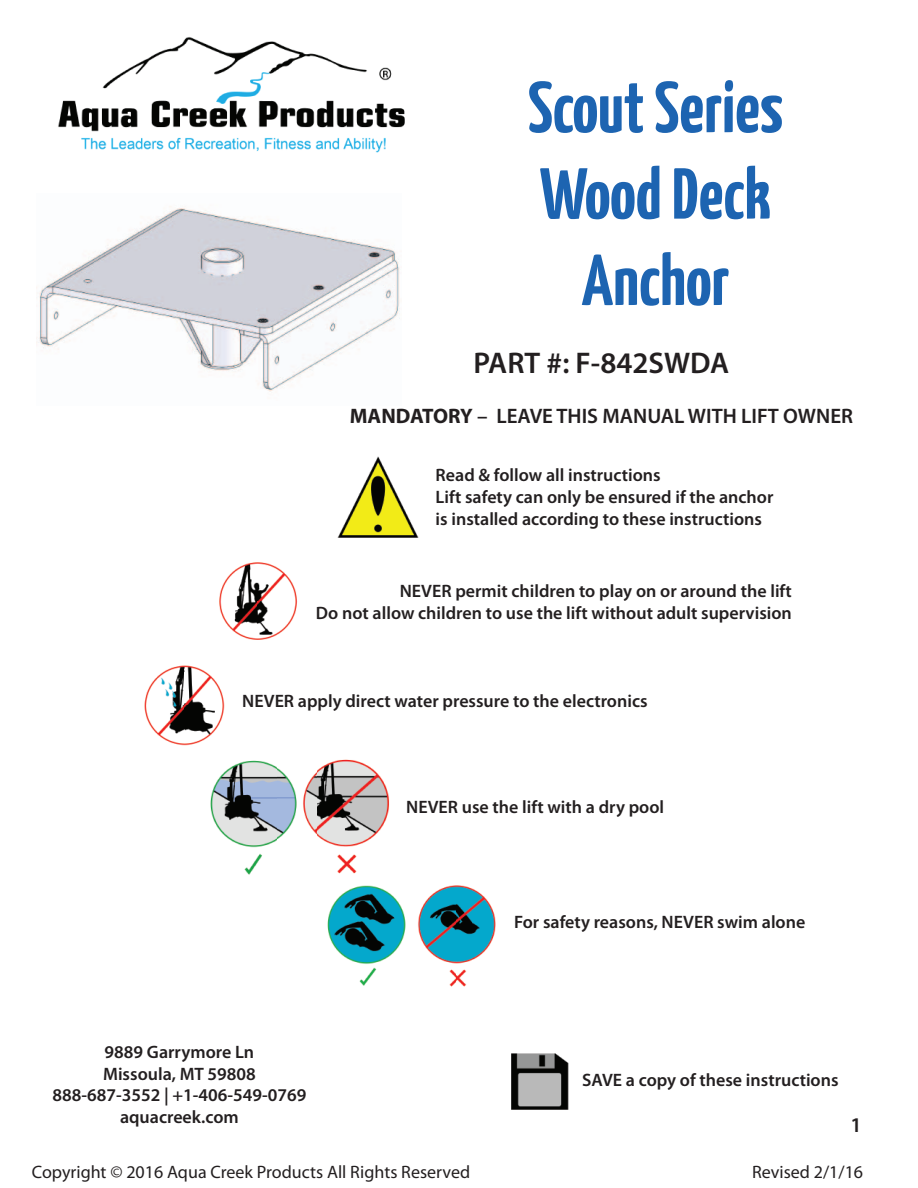
<style>
.page{position:relative;width:918px;height:1188px;background:#fff}
.page>*{position:absolute;margin:0;border:0;box-sizing:border-box;transform-origin:0 0}
.t1{font:700 72px/86.4px "Yanone Kaffeesatz";color:#1d64b1;text-align:center}
.t2{font:600 30px "Myriad Pro";color:#231f20}
.t3{font:600 21px "Myriad Pro";color:#231f20}
.t4{font:600 18px/21.6px "Myriad Pro";color:#231f20}
.t5{font:18px "Myriad Pro";color:#231f20}
.s1{font-weight:700}
</style>
<div class="page">
<img style="left:58px;top:37px;width:347px;height:116px">
<img style="left:38px;top:206px;width:362px;height:186px">
<img style="left:219px;top:562px;width:79px;height:78px">
<img style="left:144px;top:665px;width:81px;height:81px">
<img style="left:511px;top:1053px;width:58px;height:57px">
<img style="left:327px;top:885px;width:169px;height:102px">
<img style="left:337px;top:457px;width:81px;height:81px">
<img style="left:210px;top:760px;width:68px;height:115px">
<img style="left:317px;top:759px;width:73px;height:115px">
<img style="left:278px;top:768px;width:39px;height:71px">
<h1 class="t1" style="left:528px;top:63px;width:256px">Scout Series<br>Wood Deck<br>Anchor</h1>
<h2 class="t2" style="left:474px;top:343px;width:257px">PART #: F-842SWDA</h2>
<p class="t3" style="left:350px;top:403px;width:505px"><span class="s1">MANDATORY</span> – LEAVE THIS MANUAL WITH LIFT OWNER</p>
<p class="t4" style="left:436px;top:464px;width:339px">Read &amp; follow all instructions<br>Lift safety can only be ensured if the anchor is installed according to these instructions</p>
<p class="t4" style="left:316px;top:580px;width:477px;text-align:right">NEVER permit children to play on or around the lift<br>Do not allow children to use the lift without adult supervision</p>
<p class="t4" style="left:242px;top:690px;width:407px">NEVER apply direct water pressure to the electronics</p>
<p class="t4" style="left:406px;top:796px;width:260px">NEVER use the lift with a dry pool</p>
<p class="t4" style="left:53px;top:1041px;width:255px;text-align:center">9889 Garrymore Ln<br>Missoula, MT 59808<br>888-687-3552 | +1-406-549-0769 aquacreek.com</p>
<p class="t4" style="left:514px;top:910px;width:293px">For safety reasons, NEVER swim alone</p>
<p class="t4" style="left:582px;top:1068px;width:258px">SAVE a copy of these instructions</p>
<p class="t3" style="left:851px;top:1112px;width:13px">1</p>
<p class="t5" style="left:32px;top:1160px;width:440px">Copyright © 2016 Aqua Creek Products All Rights Reserved</p>
<p class="t5" style="left:752px;top:1161px;width:113px">Revised 2/1/16</p>
</div>
